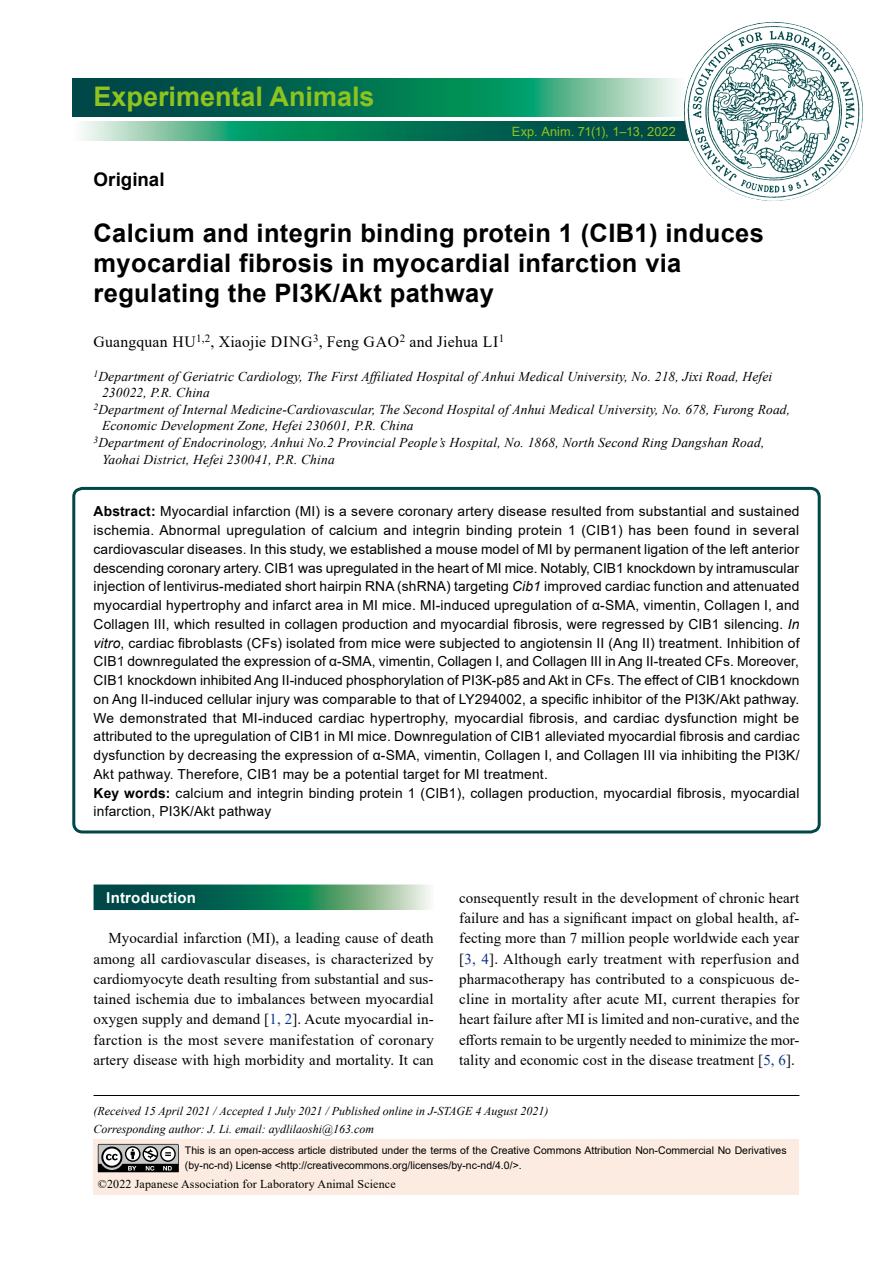
<style>
.page{position:relative;width:893px;height:1263px;background:#fff}
.page>*{position:absolute;margin:0;border:0;box-sizing:border-box;transform-origin:0 0}
.t1{font:700 27px "Arial";color:#8fc31f}
.t2{font:700 25.5px/30px "Arial";letter-spacing:.015em;color:#000}
.t3{font:700 18.75px "Arial";color:#000}
.t4{font:15.75px "Times New Roman";letter-spacing:.015em;color:#000}
.t5{font:15px/20.2px "Times New Roman";letter-spacing:.005em;color:#000;text-align:justify}
.t6{font:700 15px "Arial";letter-spacing:.015em;color:#fff}
.t7{font:13.8px/18.8px "Arial";letter-spacing:.015em;color:#000}
.t8{font:italic 13.5px "Times New Roman";letter-spacing:.01em;color:#000}
.t9{font:12.75px "Arial";letter-spacing:.01em;color:#8fc31f}
.t10{font:italic 12px/18px "Times New Roman";color:#000}
.t11{font:12px "Times New Roman";letter-spacing:.01em;color:#000}
.t12{font:10.5px/15px "Arial";color:#000}
.s1{font-weight:700}
.s2{font-style:italic}
.s3{color:#0c3388}
</style>
<div class="page">
<svg style="left:81px;top:121px;width:621px;height:19px"></svg>
<div style="left:94px;top:1140px;width:705px;height:55px;background:#fbebe0"></div>
<svg style="left:72px;top:79px;width:613px;height:38px"></svg>
<img style="left:719px;top:22px;width:55px;height:19px">
<svg style="left:98px;top:1144px;width:81px;height:28px"></svg>
<svg style="left:94px;top:884px;width:336px;height:26px"></svg>
<hr style="left:94px;top:1095px;width:705px;height:1px;background:#000">
<div style="left:72px;top:487px;width:749px;height:346px;border:3px solid #004748;border-radius:9px"></div>
<h1 class="t1" style="left:94px;top:78px;width:283px">Experimental Animals</h1>
<p class="t9" style="left:512px;top:123px;width:166px">Exp. Anim. 71(1), 1–13, 2022</p>
<h3 class="t3" style="left:94px;top:166px;width:73px">Original</h3>
<h2 class="t2" style="left:94px;top:218px;width:672px">Calcium and integrin binding protein 1 (CIB1) induces myocardial fibrosis in myocardial infarction via regulating the PI3K/Akt pathway</h2>
<p class="t4" style="left:94px;top:331px;width:412px">Guangquan Hu<sup>1,2</sup>, Xiaojie Ding <sup>3</sup>, Feng Gao<sup>2</sup> and Jiehua Li<sup>1</sup></p>
<p class="t8" style="left:94px;top:367px;width:680px"><sup>1</sup>Department of Geriatric Cardiology, The First Affiliated Hospital of Anhui Medical University, No. 218, Jixi Road, Hefei</p>
<p class="t8" style="left:102px;top:384px;width:109px">230022, P.R. China</p>
<p class="t8" style="left:94px;top:400px;width:698px"><sup>2</sup>Department of Internal Medicine-Cardiovascular, The Second Hospital of Anhui Medical University, No. 678, Furong Road,</p>
<p class="t8" style="left:102px;top:417px;width:313px">Economic Development Zone, Hefei 230601, P.R. China</p>
<p class="t8" style="left:94px;top:433px;width:672px"><sup>3</sup>Department of Endocrinology, Anhui No.2 Provincial People’s Hospital, No. 1868, North Second Ring Dangshan Road,</p>
<p class="t8" style="left:102px;top:450px;width:234px">Yaohai District, Hefei 230041, P.R. China</p>
<p class="t7" style="left:94px;top:502px;width:707px"><span class="s1">Abstract:</span> Myocardial infarction (MI) is a severe coronary artery disease resulted from substantial and sustained ischemia. Abnormal upregulation of calcium and integrin binding protein 1 (CIB1) has been found in several cardiovascular diseases. In this study, we established a mouse model of MI by permanent ligation of the left anterior descending coronary artery. CIB1 was upregulated in the heart of MI mice. Notably, CIB1 knockdown by intramuscular injection of lentivirus-mediated short hairpin RNA (shRNA) targeting <span class="s2">Cib1</span> improved cardiac function and attenuated myocardial hypertrophy and infarct area in MI mice. MI-induced upregulation of α-SMA, vimentin, Collagen I, and Collagen III, which resulted in collagen production and myocardial fibrosis, were regressed by CIB1 silencing. <span class="s2">In vitro</span>, cardiac fibroblasts (CFs) isolated from mice were subjected to angiotensin II (Ang II) treatment. Inhibition of CIB1 downregulated the expression of α-SMA, vimentin, Collagen I, and Collagen III in Ang II-treated CFs. Moreover, CIB1 knockdown inhibited Ang II-induced phosphorylation of PI3K-p85 and Akt in CFs. The effect of CIB1 knockdown on Ang II-induced cellular injury was comparable to that of LY294002, a specific inhibitor of the PI3K/Akt pathway.<br>We demonstrated that MI-induced cardiac hypertrophy, myocardial fibrosis, and cardiac dysfunction might be attributed to the upregulation of CIB1 in MI mice. Downregulation of CIB1 alleviated myocardial fibrosis and cardiac dysfunction by decreasing the expression of α-SMA, vimentin, Collagen I, and Collagen III via inhibiting the PI3K/ Akt pathway. Therefore, CIB1 may be a potential target for MI treatment.<br><span class="s1">Key words:</span> calcium and integrin binding protein 1 (CIB1), collagen production, myocardial fibrosis, myocardial infarction, PI3K/Akt pathway</p>
<p class="t6" style="left:106px;top:887px;width:91px">Introduction</p>
<p class="t5" style="left:94px;top:928px;width:342px;text-indent:15px">Myocardial infarction (MI), a leading cause of death among all cardiovascular diseases, is characterized by cardiomyocyte death resulting from substantial and sus&shy;tained ischemia due to imbalances between myocardial oxygen supply and demand [<span class="s3">1, 2</span>]. Acute myocardial in&shy;farction is the most severe manifestation of coronary artery disease with high morbidity and mortality. It can</p>
<p class="t5" style="left:459px;top:887px;width:342px">consequently result in the development of chronic heart failure and has a significant impact on global health, af&shy;fecting more than 7 million people worldwide each year [<span class="s3">3, 4</span>]. Although early treatment with reperfusion and pharmacotherapy has contributed to a conspicuous de&shy;cline in mortality after acute MI, current therapies for heart failure after MI is limited and non-curative, and the efforts remain to be urgently needed to minimize the mor&shy;tality and economic cost in the disease treatment [<span class="s3">5, 6</span>].</p>
<p class="t10" style="left:94px;top:1102px;width:457px">(Received 15 April 2021 / Accepted 1 July 2021 / Published online in J-STAGE 4 August 2021)<br>Corresponding author: J. Li. email: aydlilaoshi@163.com</p>
<p class="t12" style="left:185px;top:1143px;width:603px">This is an open-access article distributed under the terms of the Creative Commons Attribution Non-Commercial No Derivatives (by-nc-nd) License &lt;http://creativecommons.org/licenses/by-nc-nd/4.0/&gt;.</p>
<p class="t11" style="left:98px;top:1175px;width:299px">©2022 Japanese Association for Laboratory Animal Science</p>
</div>
